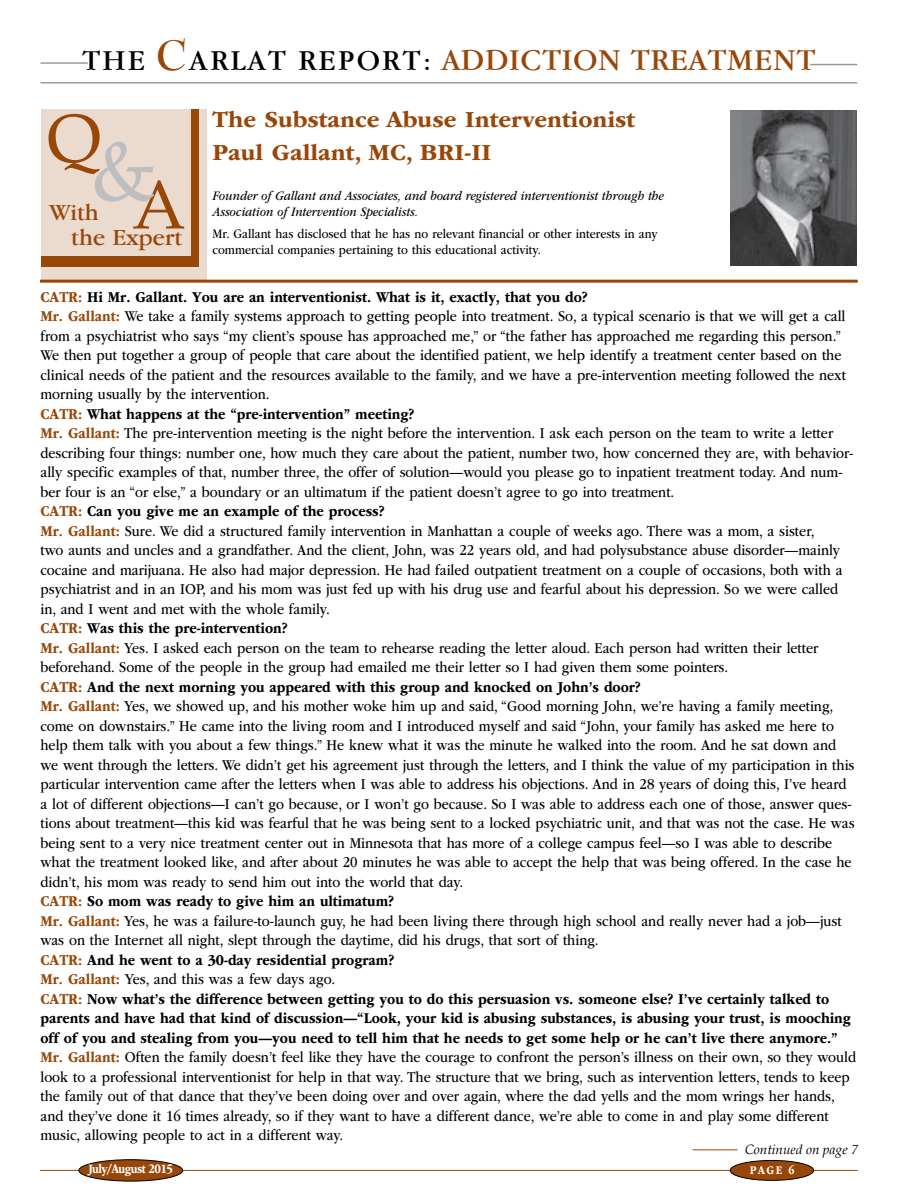
<style>
.page{position:relative;width:918px;height:1188px;background:#fff}
.page>*{position:absolute;margin:0;border:0;box-sizing:border-box;transform-origin:0 0}
.t1{font:84px "Book Antiqua";color:#bcbec0}
.t2{font:69px "Book Antiqua";color:#994708}
.t3{font:31.5px "Garamond IT Cby BT";letter-spacing:.02em;color:#994708}
.t4{font:700 24px/32.2px "ITC Garamond Std";color:#994708}
.t5{font:24px/24.9px "Garamond IT Cby BT";color:#994708}
.t6{font:15.75px/19.5px "ITC Garamond Std";color:#000;scale:.88 1}
.t7{font:13.5px/15.8px "ITC Garamond Std";color:#000;scale:.88 1}
.t8{font:italic 13.5px/15.8px "ITC Garamond Std";color:#000;scale:.88 1}
.t9{font:italic 13.5px "Book Antiqua";color:#000}
.t10{font:700 13.5px "ITC Garamond Std";letter-spacing:-.05em;color:#fff;scale:.82 1}
.t11{font:700 12.15px "ITC Garamond Std";color:#fff;scale:.85 1}
.s1{font-size:30px;color:#000}
.s2{font-family:"Bernhard Modern Std";font-weight:700;font-size:46.5px}
.s3{font-weight:700;color:#994708}
.s4{font-weight:700}
</style>
<div class="page">
<hr style="left:810px;top:64px;width:47px;height:1px;background:#000">
<hr style="left:40px;top:62px;width:48px;height:2px;background:#000">
<hr style="left:40px;top:82px;width:817px;height:2px;background:#000">
<hr style="left:40px;top:1170px;width:818px;height:1px;background:#994708">
<div style="left:730px;top:1160px;width:84px;height:20px;background:#994708;border-radius:50%"></div>
<div style="left:730px;top:1160px;width:84px;height:21px;border:1px solid #000;border-radius:50%"></div>
<div style="left:79px;top:1160px;width:104px;height:21px;background:#994708;border-radius:50%"></div>
<div style="left:79px;top:1159px;width:104px;height:23px;border:1px solid #000;border-radius:50%"></div>
<div style="left:41px;top:109px;width:166px;height:171px;background:#ebdace"></div>
<div style="left:41px;top:109px;width:158px;height:158px;background:#994708"></div>
<div style="left:41px;top:109px;width:150px;height:146px;background:#ebdace"></div>
<hr style="left:40px;top:280px;width:818px;height:3px;background:#994708">
<hr style="left:693px;top:1149px;width:44px;height:1px;background:#994708">
<img style="left:731px;top:110px;width:125px;height:156px">
<h3 class="t3" style="left:82px;top:41px;width:735px"><span class="s1">THE</span> <span class="s2">C</span><span class="s1">ARLAT REPORT:</span> ADDICTION TREATMENT</h3>
<h2 class="t2" style="left:47px;top:91px;width:56px">Q</h2>
<h3 class="t5" style="left:71px;top:200px;width:112px;text-indent:-22px">With<br>the Expert</h3>
<h1 class="t1" style="left:91px;top:113px;width:96px">&amp;<sub>A</sub></h1>
<h3 class="t4" style="left:213px;top:104px;width:424px">The Substance Abuse Interventionist<br>Paul Gallant, MC, BRI-II</h3>
<p class="t8" style="left:213px;top:188px;width:514px">Founder of Gallant and Associates, and board registered interventionist through the<br>Association of Intervention Specialists.</p>
<p class="t7" style="left:213px;top:226px;width:507px">Mr. Gallant has disclosed that he has no relevant financial or other interests in any commercial companies pertaining to this educational activity.</p>
<p class="t6" style="left:40px;top:287px;width:928px"><span class="s3">CATR:</span> <span class="s4">Hi Mr. Gallant. You are an interventionist. What is it, exactly, that you do?<br></span><span class="s3">Mr. Gallant:</span> We take a family systems approach to getting people into treatment. So, a typical scenario is that we will get a call from a psychiatrist who says “my client’s spouse has approached me,” or “the father has approached me regarding this person.” We then put together a group of people that care about the identified patient, we help identify a treatment center based on the clinical needs of the patient and the resources available to the family, and we have a pre-intervention meeting followed the next morning usually by the intervention.<br><span class="s3">CATR:</span> <span class="s4">What happens at the “pre-intervention” meeting?<br></span><span class="s3">Mr. Gallant:</span> The pre-intervention meeting is the night before the intervention. I ask each person on the team to write a letter describing four things: number one, how much they care about the patient, number two, how concerned they are, with behavior&shy;ally specific examples of that, number three, the offer of solution—would you please go to inpatient treatment today. And num&shy;ber four is an “or else,” a boundary or an ultimatum if the patient doesn’t agree to go into treatment.<br><span class="s3">CATR:</span> <span class="s4">Can you give me an example of the process?<br></span><span class="s3">Mr. Gallant:</span> Sure. We did a structured family intervention in Manhattan a couple of weeks ago. There was a mom, a sister,<br>two aunts and uncles and a grandfather. And the client, John, was 22 years old, and had polysubstance abuse disorder—mainly cocaine and marijuana. He also had major depression. He had failed outpatient treatment on a couple of occasions, both with a psychiatrist and in an IOP, and his mom was just fed up with his drug use and fearful about his depression. So we were called in, and I went and met with the whole family.<br><span class="s3">CATR:</span> <span class="s4">Was this the pre-intervention?<br></span><span class="s3">Mr. Gallant:</span> Yes. I asked each person on the team to rehearse reading the letter aloud. Each person had written their letter beforehand. Some of the people in the group had emailed me their letter so I had given them some pointers.<br><span class="s3">CATR:</span> <span class="s4">And the next morning you appeared with this group and knocked on John’s door?<br></span><span class="s3">Mr. Gallant:</span> Yes, we showed up, and his mother woke him up and said, “Good morning John, we’re having a family meeting, come on downstairs.” He came into the living room and I introduced myself and said “John, your family has asked me here to help them talk with you about a few things.” He knew what it was the minute he walked into the room. And he sat down and we went through the letters. We didn’t get his agreement just through the letters, and I think the value of my participation in this particular intervention came after the letters when I was able to address his objections. And in 28 years of doing this, I’ve heard a lot of different objections—I can’t go because, or I won’t go because. So I was able to address each one of those, answer ques&shy;tions about treatment—this kid was fearful that he was being sent to a locked psychiatric unit, and that was not the case. He was being sent to a very nice treatment center out in Minnesota that has more of a college campus feel—so I was able to describe what the treatment looked like, and after about 20 minutes he was able to accept the help that was being offered. In the case he didn’t, his mom was ready to send him out into the world that day.<br><span class="s3">CATR:</span> <span class="s4">So mom was ready to give him an ultimatum?<br></span><span class="s3">Mr. Gallant:</span> Yes, he was a failure-to-launch guy, he had been living there through high school and really never had a job—just was on the Internet all night, slept through the daytime, did his drugs, that sort of thing.<br><span class="s3">CATR:</span> <span class="s4">And he went to a 30-day residential program?<br></span><span class="s3">Mr. Gallant:</span> Yes, and this was a few days ago.<br><span class="s3">CATR:</span> <span class="s4">Now what’s the difference between getting you to do this persuasion vs. someone else? I’ve certainly talked to parents and have had that kind of discussion—“Look, your kid is abusing substances, is abusing your trust, is mooching off of you and stealing from you—you need to tell him that he needs to get some help or he can’t live there anymore.” </span><span class="s3">Mr. Gallant:</span> Often the family doesn’t feel like they have the courage to confront the person’s illness on their own, so they would look to a professional interventionist for help in that way. The structure that we bring, such as intervention letters, tends to keep the family out of that dance that they’ve been doing over and over again, where the dad yells and the mom wrings her hands, and they’ve done it 16 times already, so if they want to have a different dance, we’re able to come in and play some different music, allowing people to act in a different way.</p>
<p class="t9" style="left:745px;top:1140px;width:114px">Continued on page 7</p>
<p class="t10" style="left:88px;top:1162px;width:105px">July/August 2015</p>
<p class="t11" style="left:750px;top:1163px;width:54px">PAGE 6</p>
</div>
